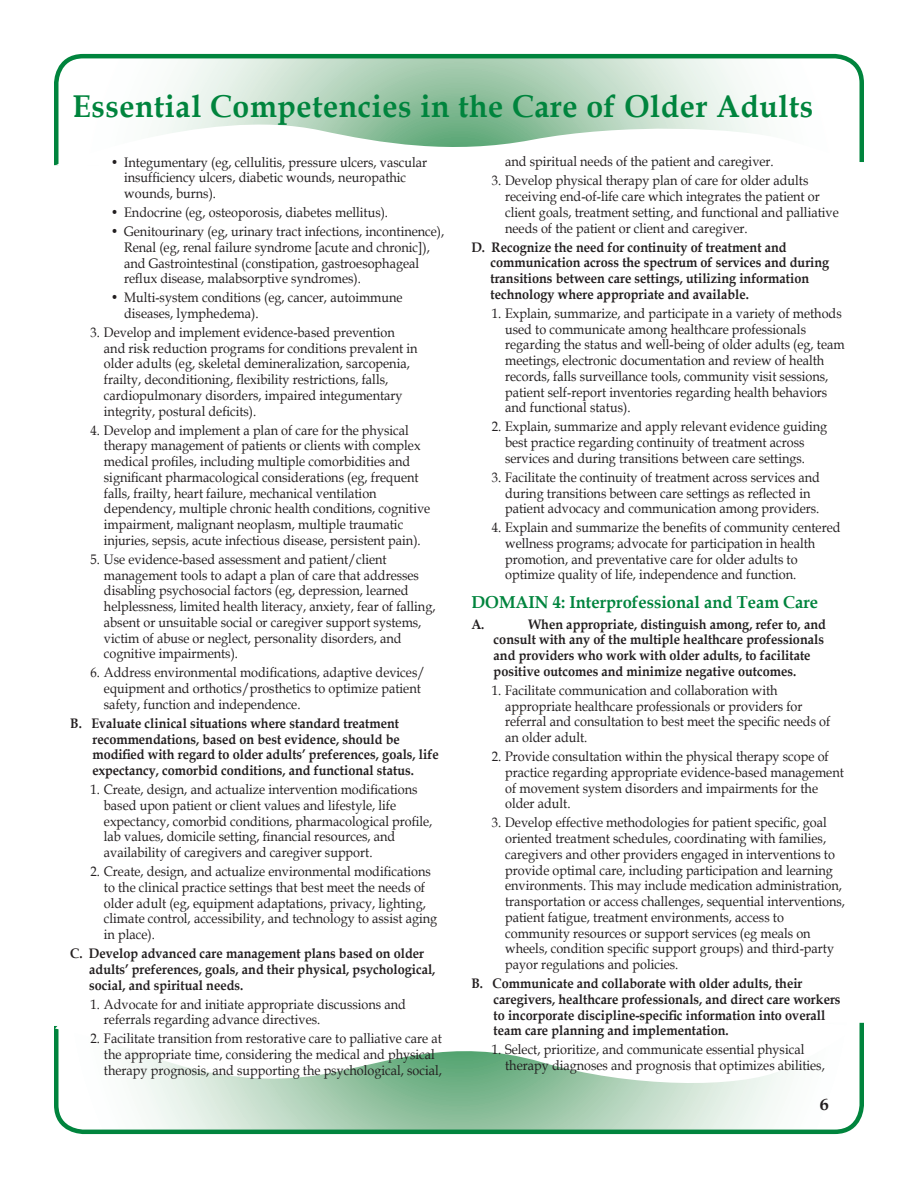
<style>
.page{position:relative;width:918px;height:1188px;background:#fff}
.page>*{position:absolute;margin:0;border:0;box-sizing:border-box;transform-origin:0 0}
.t1{font:700 31.5px "Book Antiqua";letter-spacing:.02em;color:#00843d;scale:.96 1}
.t2{font:700 17.25px "Book Antiqua";color:#00843d;scale:.96 1}
.t3{font:700 16.5px "Book Antiqua";color:#231f20;scale:1.1 1}
.t4{font:13.8px/15.8px "Book Antiqua";color:#231f20;scale:.92 1}
.t5{font:700 13.8px/15.8px "Book Antiqua";color:#231f20;scale:.92 1}
</style>
<div class="page">
<svg style="left:54px;top:1022px;width:810px;height:113px"></svg>
<svg style="left:55px;top:1022px;width:804px;height:67px"></svg>
<svg style="left:54px;top:53px;width:810px;height:113px"></svg>
<svg style="left:55px;top:118px;width:806px;height:48px"></svg>
<h1 class="t1" style="left:72px;top:85px;width:773px">Essential Competencies in the Care of Older Adults</h1>
<p class="t4" style="left:124px;top:154px;width:331px;text-indent:-13px">• Integumentary (eg, cellulitis, pressure ulcers, vascular insufficiency ulcers, diabetic wounds, neuropathic wounds, burns).</p>
<p class="t4" style="left:111px;top:204px;width:303px">• Endocrine (eg, osteoporosis, diabetes mellitus).</p>
<p class="t4" style="left:124px;top:223px;width:350px;text-indent:-13px">• Genitourinary (eg, urinary tract infections, incontinence), Renal (eg, renal failure syndrome [acute and chronic]), and Gastrointestinal (constipation, gastroesophageal reflux disease, malabsorptive syndromes).</p>
<p class="t4" style="left:124px;top:289px;width:304px;text-indent:-13px">• Multi-system conditions (eg, cancer, autoimmune diseases, lymphedema).</p>
<p class="t4" style="left:104px;top:324px;width:342px;text-indent:-13px">3. Develop and implement evidence-based prevention and risk reduction programs for conditions prevalent in older adults (eg, skeletal demineralization, sarcopenia, frailty, deconditioning, flexibility restrictions, falls, cardiopulmonary disorders, impaired integumentary integrity, postural deficits).</p>
<p class="t4" style="left:104px;top:422px;width:356px;text-indent:-13px">4. Develop and implement a plan of care for the physical therapy management of patients or clients with complex medical profiles, including multiple comorbidities and significant pharmacological considerations (eg, frequent falls, frailty, heart failure, mechanical ventilation dependency, multiple chronic health conditions, cognitive impairment, malignant neoplasm, multiple traumatic injuries, sepsis, acute infectious disease, persistent pain).</p>
<p class="t4" style="left:104px;top:551px;width:362px;text-indent:-13px">5. Use evidence-based assessment and patient/client management tools to adapt a plan of care that addresses disabling psychosocial factors (eg, depression, learned helplessness, limited health literacy, anxiety, fear of falling, absent or unsuitable social or caregiver support systems, victim of abuse or neglect, personality disorders, and cognitive impairments).</p>
<p class="t4" style="left:104px;top:665px;width:351px;text-indent:-13px">6. Address environmental modifications, adaptive devices/ equipment and orthotics/prosthetics to optimize patient safety, function and independence.</p>
<p class="t5" style="left:92px;top:715px;width:378px;text-indent:-22px">B. Evaluate clinical situations where standard treatment recommendations, based on best evidence, should be modified with regard to older adults’ preferences, goals, life expectancy, comorbid conditions, and functional status.</p>
<p class="t4" style="left:104px;top:781px;width:359px;text-indent:-13px">1. Create, design, and actualize intervention modifications based upon patient or client values and lifestyle, life expectancy, comorbid conditions, pharmacological profile, lab values, domicile setting, financial resources, and availability of caregivers and caregiver support.</p>
<p class="t4" style="left:104px;top:863px;width:364px;text-indent:-13px">2. Create, design, and actualize environmental modifications to the clinical practice settings that best meet the needs of older adult (eg, equipment adaptations, privacy, lighting, climate control, accessibility, and technology to assist aging in place).</p>
<p class="t5" style="left:89px;top:945px;width:378px;text-indent:-19px">C. Develop advanced care management plans based on older adults’ preferences, goals, and their physical, psychological, social, and spiritual needs.</p>
<p class="t4" style="left:104px;top:996px;width:330px;text-indent:-13px">1. Advocate for and initiate appropriate discussions and referrals regarding advance directives.</p>
<p class="t4" style="left:104px;top:1030px;width:369px;text-indent:-13px">2. Facilitate transition from restorative care to palliative care at the appropriate time, considering the medical and physical therapy prognosis, and supporting the psychological, social,</p>
<p class="t4" style="left:505px;top:153px;width:293px">and spiritual needs of the patient and caregiver.</p>
<p class="t4" style="left:505px;top:172px;width:364px;text-indent:-13px">3. Develop physical therapy plan of care for older adults receiving end-of-life care which integrates the patient or client goals, treatment setting, and functional and palliative needs of the patient or client and caregiver.</p>
<p class="t5" style="left:490px;top:239px;width:370px;text-indent:-19px">D. Recognize the need for continuity of treatment and communication across the spectrum of services and during transitions between care settings, utilizing information technology where appropriate and available.</p>
<p class="t4" style="left:505px;top:305px;width:371px;text-indent:-13px">1. Explain, summarize, and participate in a variety of methods used to communicate among healthcare professionals regarding the status and well-being of older adults (eg, team meetings, electronic documentation and review of health records, falls surveillance tools, community visit sessions, patient self-report inventories regarding health behaviors and functional status).</p>
<p class="t4" style="left:505px;top:418px;width:352px;text-indent:-13px">2. Explain, summarize and apply relevant evidence guiding best practice regarding continuity of treatment across services and during transitions between care settings.</p>
<p class="t4" style="left:505px;top:469px;width:344px;text-indent:-13px">3. Facilitate the continuity of treatment across services and during transitions between care settings as reflected in patient advocacy and communication among providers.</p>
<p class="t4" style="left:505px;top:519px;width:366px;text-indent:-13px">4. Explain and summarize the benefits of community centered wellness programs; advocate for participation in health promotion, and preventative care for older adults to optimize quality of life, independence and function.</p>
<p class="t2" style="left:471px;top:590px;width:363px">DOMAIN 4: Interprofessional and Team Care</p>
<p class="t5" style="left:471px;top:617px;width:16px">A.</p>
<p class="t5" style="left:494px;top:617px;width:363px;text-indent:35px">When appropriate, distinguish among, refer to, and consult with any of the multiple healthcare professionals and providers who work with older adults, to facilitate positive outcomes and minimize negative outcomes.</p>
<p class="t4" style="left:505px;top:682px;width:355px;text-indent:-13px">1. Facilitate communication and collaboration with appropriate healthcare professionals or providers for referral and consultation to best meet the specific needs of an older adult.</p>
<p class="t4" style="left:505px;top:748px;width:370px;text-indent:-13px">2. Provide consultation within the physical therapy scope of practice regarding appropriate evidence-based management of movement system disorders and impairments for the older adult.</p>
<p class="t4" style="left:505px;top:814px;width:371px;text-indent:-13px">3. Develop effective methodologies for patient specific, goal oriented treatment schedules, coordinating with families, caregivers and other providers engaged in interventions to provide optimal care, including participation and learning environments. This may include medication administration, transportation or access challenges, sequential interventions, patient fatigue, treatment environments, access to community resources or support services (eg meals on wheels, condition specific support groups) and third-party payor regulations and policies.</p>
<p class="t5" style="left:494px;top:975px;width:379px;text-indent:-22px">B. Communicate and collaborate with older adults, their caregivers, healthcare professionals, and direct care workers to incorporate discipline-specific information into overall team care planning and implementation.</p>
<p class="t4" style="left:505px;top:1041px;width:349px;text-indent:-13px">1. Select, prioritize, and communicate essential physical therapy diagnoses and prognosis that optimizes abilities,</p>
<p class="t3" style="left:820px;top:1093px;width:10px">6</p>
</div>
